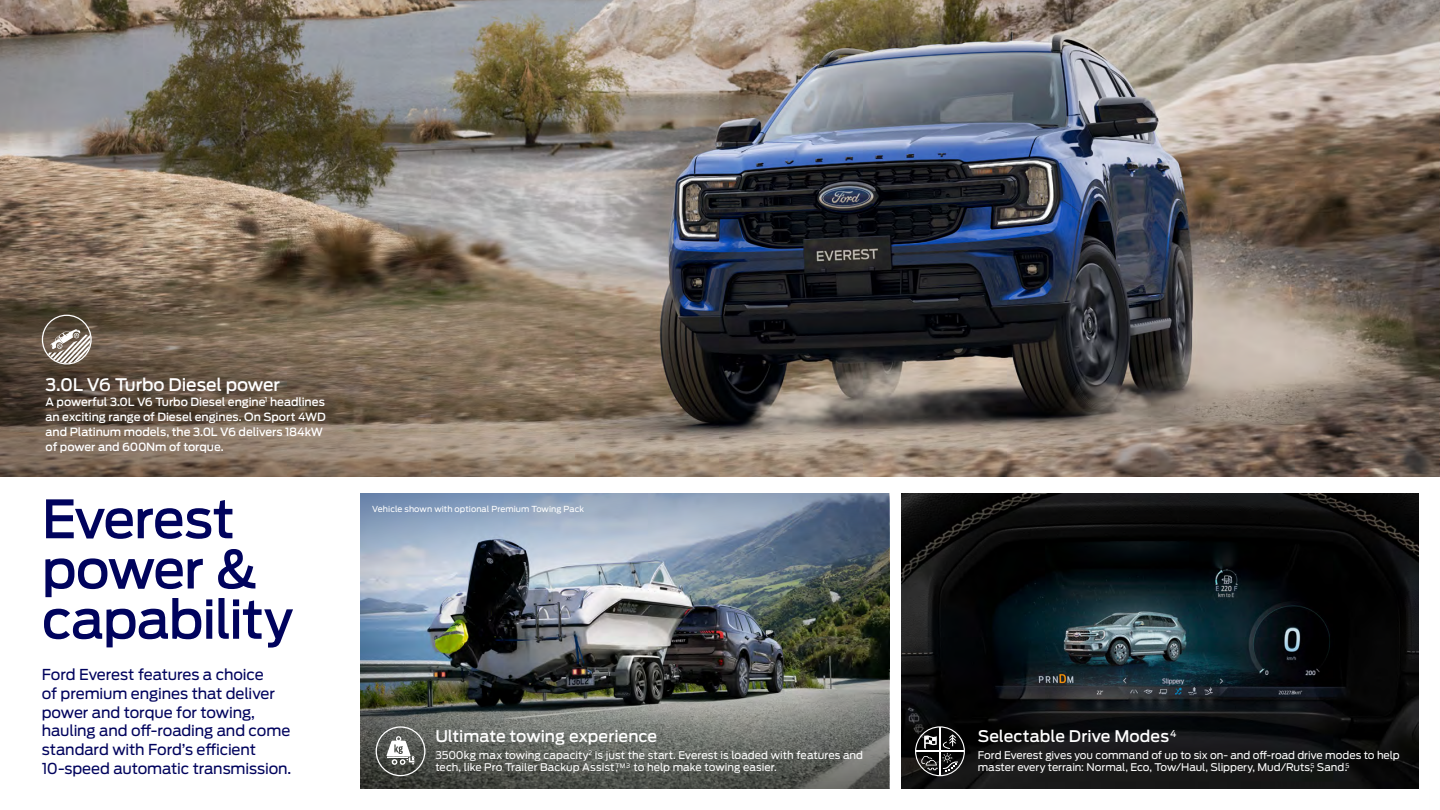
<style>
.page{position:relative;width:1440px;height:810px;background:#fff}
.page>*{position:absolute;margin:0;border:0;box-sizing:border-box;transform-origin:0 0}
.t1{font:500 52.5px/50.2px "Ford Antenna";letter-spacing:-.025em;color:#00035d}
.t2{font:500 17.25px "Ford Antenna";letter-spacing:-.01em;color:#fff}
.t3{font:500 15.9px "Ford Antenna";color:#fff}
.t4{font:15px/18.8px "Ford Antenna";letter-spacing:-.01em;color:#00035d}
.t5{font:500 11.25px/15px "Ford Antenna";letter-spacing:-.01em;color:#fff}
.t6{font:10.5px/12.8px "Ford Antenna";letter-spacing:-.005em;color:#fff}
.t7{font:8.25px "Ford Antenna";letter-spacing:.005em;color:#fff}
</style>
<div class="page">
<svg style="left:361px;top:708px;width:528px;height:81px;background:#646761"></svg>
<img style="left:0;top:0;width:1440px;height:476px">
<img style="left:361px;top:493px;width:528px;height:215px">
<svg style="left:42px;top:315px;width:50px;height:50px;background:#8a7f74"></svg>
<img style="left:901px;top:493px;width:518px;height:296px">
<svg style="left:915px;top:726px;width:50px;height:50px;background:#444343"></svg>
<svg style="left:376px;top:726px;width:49px;height:50px;background:#747672"></svg>
<h2 class="t2" style="left:46px;top:369px;width:236px">3.0L V6 Turbo Diesel power</h2>
<p class="t5" style="left:46px;top:393px;width:282px">A powerful 3.0L V6 Turbo Diesel engine<sup>1</sup> headlines an exciting range of Diesel engines. On Sport 4WD and Platinum models, the 3.0L V6 delivers 184kW of power and 600Nm of torque.</p>
<h1 class="t1" style="left:42px;top:488px;width:253px">Everest power &amp; capability</h1>
<h3 class="t4" style="left:42px;top:663px;width:251px">Ford Everest features a choice<br>of premium engines that deliver power and torque for towing, hauling and off-roading and come standard with Ford’s efficient<br>10-speed automatic transmission.</h3>
<p class="t7" style="left:372px;top:502px;width:213px">Vehicle shown with optional Premium Towing Pack</p>
<h3 class="t3" style="left:435px;top:723px;width:223px">Ultimate towing experience</h3>
<p class="t6" style="left:435px;top:747px;width:429px">3500kg max towing capacity<sup>2</sup> is just the start. Everest is loaded with features and tech, like Pro Trailer Backup Assist,<sup>TM</sup> <sup>3</sup> to help make towing easier.</p>
<h3 class="t3" style="left:978px;top:723px;width:200px">Selectable Drive Modes<sup>4</sup></h3>
<p class="t6" style="left:978px;top:747px;width:423px">Ford Everest gives you command of up to six on- and off-road drive modes to help master every terrain: Normal, Eco, Tow/Haul, Slippery, Mud/Ruts,<sup>5</sup> Sand.<sup>5</sup></p>
</div>
